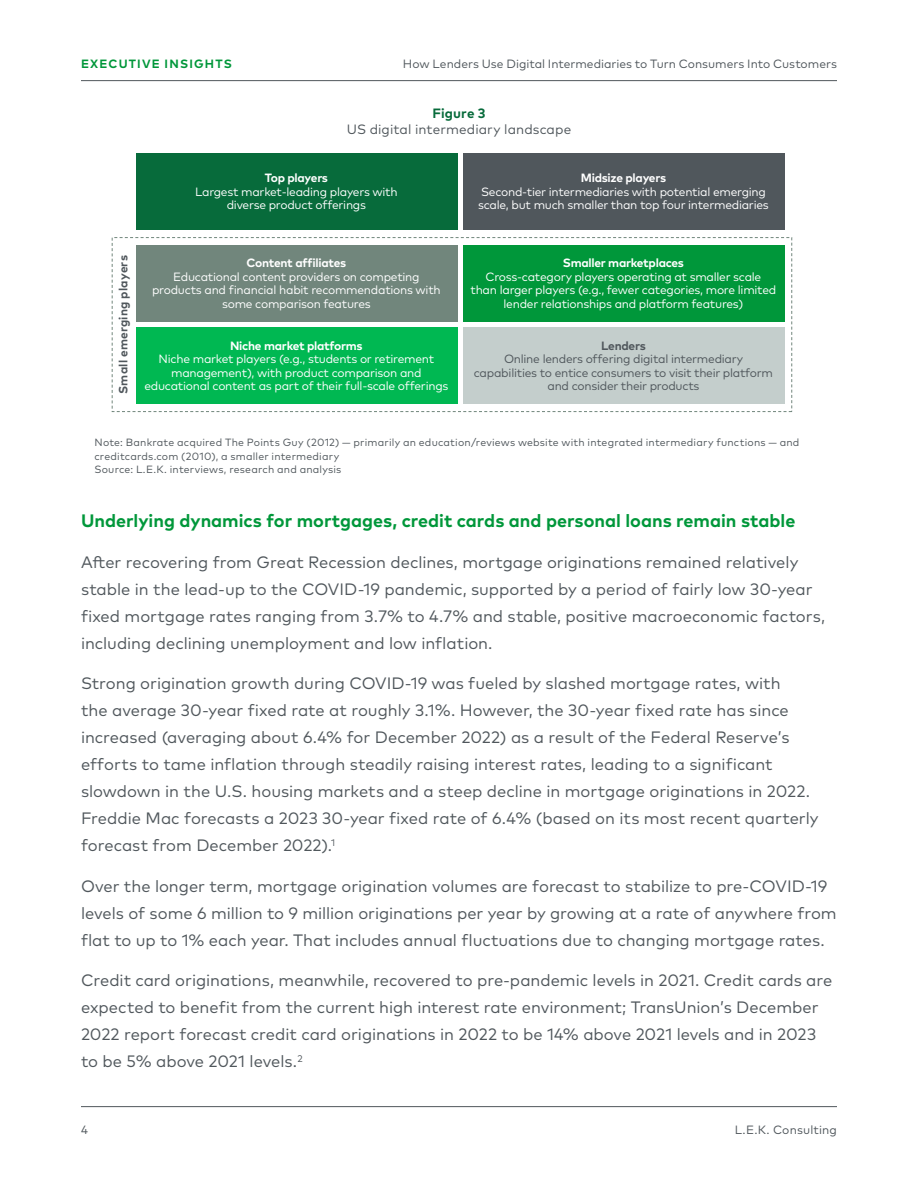
<style>
.page{position:relative;width:918px;height:1188px;background:#fff}
.page>*{position:absolute;margin:0;border:0;box-sizing:border-box;transform-origin:0 0}
.Body_Copy_Header_12{font:700 18px "Mark Pro";color:#00973a}
.Body_Copy_11_18{font:16.5px/27px "Mark Pro";color:#50575c}
.Figure_Title_Head{font:13.5px "Mark Pro";letter-spacing:.005em;color:#50575c}
.Figure_Title{font:700 13.5px "Mark Pro";letter-spacing:.01em;color:#076b3b}
.t1{font:12px/13.5px "Mark Pro";letter-spacing:-.02em;color:#fff;text-align:center}
.t2{font:12px/13.5px "Mark Pro";letter-spacing:-.02em;color:#50575c;text-align:center}
.t3{font:12px "Mark Pro";color:#50575c}
.t4{font:700 12px "Mark Pro";letter-spacing:.015em;color:#50575c}
.t5{font:700 12px "Mark Pro";letter-spacing:.095em;color:#00973a}
.t6{font:12px "Mark Pro";letter-spacing:.01em;color:#50575c}
.Figure_Source_7_9{font:10.5px/13.5px "Mark Pro";letter-spacing:.015em;color:#50575c}
.s1{font-weight:700}
</style>
<div class="page">
<hr style="left:81px;top:1106px;width:756px;height:1px;background:#50575c">
<hr style="left:81px;top:80px;width:756px;height:1px;background:#50575c">
<div style="left:136px;top:153px;width:321px;height:77px;background:#076b3b"></div>
<div style="left:463px;top:153px;width:321px;height:77px;background:#50575c"></div>
<div style="left:136px;top:245px;width:321px;height:77px;background:#71867c"></div>
<div style="left:136px;top:328px;width:321px;height:76px;background:#00b852"></div>
<div style="left:463px;top:245px;width:321px;height:77px;background:#00973a"></div>
<div style="left:463px;top:328px;width:321px;height:76px;background:#c4cecc"></div>
<div style="left:112px;top:237px;width:680px;height:175px;border:1px dashed #71867c"></div>
<p class="t5" style="left:81px;top:54px;width:152px">EXECUTIVE INSIGHTS</p>
<p class="t3" style="left:403px;top:54px;width:436px">How Lenders Use Digital Intermediaries to Turn Consumers Into Customers</p>
<p class="Figure_Title" style="left:432px;top:103px;width:55px">Figure 3</p>
<p class="Figure_Title_Head" style="left:347px;top:119px;width:226px">US digital intermediary landscape</p>
<p class="t1" style="left:195px;top:171px;width:204px"><span class="s1">Top players<br></span>Largest market-leading players with diverse product offerings</p>
<p class="t1" style="left:478px;top:171px;width:292px"><span class="s1">Midsize players<br></span>Second-tier intermediaries with potential emerging scale, but much smaller than top four intermediaries</p>
<p class="t4" style="left:114px;top:394px;width:140px;rotate:-90deg">Small emerging players</p>
<p class="t1" style="left:152px;top:255px;width:290px"><span class="s1">Content affiliates<br></span>Educational content providers on competing products and financial habit recommendations with some comparison features</p>
<p class="t1" style="left:144px;top:338px;width:306px"><span class="s1">Niche market platforms<br></span>Niche market players (e.g., students or retirement management), with product comparison and educational content as part of their full-scale offerings</p>
<p class="t1" style="left:471px;top:255px;width:307px"><span class="s1">Smaller marketplaces<br></span>Cross-category players operating at smaller scale<br>than larger players (e.g., fewer categories, more limited lender relationships and platform features)</p>
<p class="t2" style="left:474px;top:338px;width:301px"><span class="s1">Lenders<br></span>Online lenders offering digital intermediary capabilities to entice consumers to visit their platform</p>
<p class="t2" style="left:547px;top:378px;width:154px">and consider their products</p>
<p class="Figure_Source_7_9" style="left:94px;top:435px;width:707px">Note: Bankrate acquired The Points Guy (2012) — primarily an education/reviews website with integrated intermediary functions — and creditcards.com (2010), a smaller intermediary</p>
<p class="Figure_Source_7_9" style="left:94px;top:462px;width:248px">Source: L.E.K. interviews, research and analysis</p>
<p class="Body_Copy_Header_12" style="left:81px;top:507px;width:716px">Underlying dynamics for mortgages, credit cards and personal loans remain stable</p>
<p class="Body_Copy_11_18" style="left:81px;top:547px;width:746px">After recovering from Great Recession declines, mortgage originations remained relatively stable in the lead-up to the COVID-19 pandemic, supported by a period of fairly low 30-year fixed mortgage rates ranging from 3.7% to 4.7% and stable, positive macroeconomic factors, including declining unemployment and low inflation.</p>
<p class="Body_Copy_11_18" style="left:81px;top:669px;width:739px">Strong origination growth during COVID-19 was fueled by slashed mortgage rates, with<br>the average 30-year fixed rate at roughly 3.1%. However, the 30-year fixed rate has since increased (averaging about 6.4% for December 2022) as a result of the Federal Reserve’s efforts to tame inflation through steadily raising interest rates, leading to a significant slowdown in the U.S. housing markets and a steep decline in mortgage originations in 2022.<br>Freddie Mac forecasts a 2023 30-year fixed rate of 6.4% (based on its most recent quarterly forecast from December 2022).<sup>1</sup></p>
<p class="Body_Copy_11_18" style="left:81px;top:871px;width:757px">Over the longer term, mortgage origination volumes are forecast to stabilize to pre-COVID-19 levels of some 6 million to 9 million originations per year by growing at a rate of anywhere from flat to up to 1% each year. That includes annual fluctuations due to changing mortgage rates.</p>
<p class="Body_Copy_11_18" style="left:81px;top:966px;width:753px">Credit card originations, meanwhile, recovered to pre-pandemic levels in 2021. Credit cards are expected to benefit from the current high interest rate environment; TransUnion’s December 2022 report forecast credit card originations in 2022 to be 14% above 2021 levels and in 2023 to be 5% above 2021 levels.<sup>2</sup></p>
<p class="t2" style="left:81px;top:1122px;width:8px">4</p>
<p class="t6" style="left:735px;top:1121px;width:104px">L.E.K. Consulting</p>
</div>
